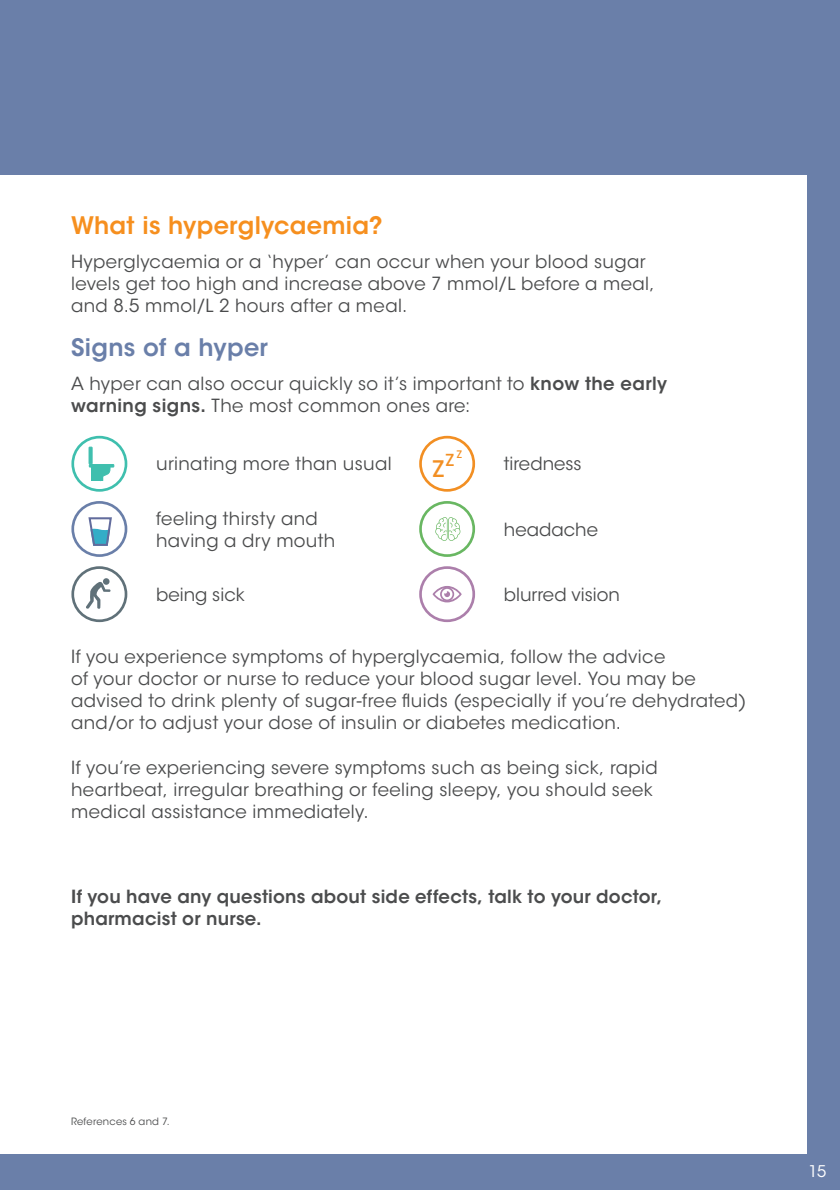
<style>
.page{position:relative;width:840px;height:1190px;background:#fff}
.page>*{position:absolute;margin:0;border:0;box-sizing:border-box;transform-origin:0 0}
.Intro_text{font:600 24px "ITC Avant Garde Std";letter-spacing:.01em;color:#f68f1e}
.Intro_text-2{font:600 24px "ITC Avant Garde Std";letter-spacing:.015em;color:#6a7fa9}
.t1{font:500 22.6px "ITC Avant Garde Std";color:#f28f23}
.Intro_text-3{font:18px/22px "ITC Avant Garde Std";letter-spacing:.02em;color:#4b4c4d}
.Intro_text-4{font:600 18px/22px "ITC Avant Garde Std";letter-spacing:.015em;color:#4b4c4d}
.Intro_text-5{font:18px "ITC Avant Garde Std";color:#4b4c4d}
.t2{font:500 16.4px "ITC Avant Garde Std";color:#f28f23}
.t3{font:16px "ITC Avant Garde Std";color:#fff}
.t4{font:500 10.2px "ITC Avant Garde Std";color:#f28f23}
.white_bullets___cros{font:10px "ITC Avant Garde Std";letter-spacing:.025em;color:#4b4c4d}
.s1{font-weight:600}
</style>
<div class="page">
<div style="left:0;top:0;width:839px;height:1190px;background:#6a7fa9"></div>
<div style="left:0;top:175px;width:806px;height:978px;background:#fff"></div>
<div style="left:71px;top:436px;width:56px;height:56px;border:3px solid #3fbfae;border-radius:50%"></div>
<div style="left:89px;top:464px;width:25px;height:3px;border:1px solid #3fbfae"></div>
<div style="left:92px;top:466px;width:11px;height:14px;background:#3fbfae"></div>
<div style="left:91px;top:466px;width:12px;height:14px;border:1px solid #3fbfae"></div>
<svg style="left:100px;top:466px;width:10px;height:13px"></svg>
<div style="left:89px;top:447px;width:3px;height:17px;border:1px solid #3fbfae"></div>
<div style="left:419px;top:436px;width:56px;height:56px;border:3px solid #f28f23;border-radius:50%"></div>
<div style="left:71px;top:501px;width:56px;height:56px;border:3px solid #6a7fa9;border-radius:50%"></div>
<svg style="left:88px;top:517px;width:24px;height:29px"></svg>
<div style="left:419px;top:501px;width:56px;height:56px;border:3px solid #69b762;border-radius:50%"></div>
<svg style="left:435px;top:517px;width:25px;height:24px"></svg>
<div style="left:71px;top:566px;width:56px;height:56px;border:3px solid #607179;border-radius:50%"></div>
<div style="left:103px;top:578px;width:6px;height:7px;background:#607179;border-radius:50%"></div>
<svg style="left:86px;top:582px;width:24px;height:27px"></svg>
<div style="left:419px;top:566px;width:56px;height:56px;border:3px solid #ac7fab;border-radius:50%"></div>
<svg style="left:432px;top:586px;width:30px;height:16px"></svg>
<p class="Intro_text" style="left:71px;top:210px;width:313px">What is hyperglycaemia?</p>
<p class="Intro_text-3" style="left:71px;top:250px;width:585px">Hyperglycaemia or a ‘hyper’ can occur when your blood sugar levels get too high and increase above 7 mmol/L before a meal, and 8.5 mmol/L 2 hours after a meal.</p>
<p class="Intro_text-2" style="left:71px;top:332px;width:198px">Signs of a hyper</p>
<p class="Intro_text-3" style="left:71px;top:372px;width:597px">A hyper can also occur quickly so it’s important to <span class="s1">know the early warning signs.</span> The most common ones are:</p>
<p class="t2" style="left:445px;top:450px;width:10px">Z</p>
<p class="t4" style="left:456px;top:448px;width:7px">Z</p>
<p class="Intro_text-3" style="left:156px;top:453px;width:237px">urinating more than usual</p>
<p class="t1" style="left:433px;top:455px;width:13px">Z</p>
<p class="Intro_text-5" style="left:504px;top:453px;width:79px">tiredness</p>
<p class="Intro_text-3" style="left:156px;top:507px;width:181px">feeling thirsty and having a dry mouth</p>
<p class="Intro_text-5" style="left:504px;top:518px;width:96px">headache</p>
<p class="Intro_text-5" style="left:156px;top:583px;width:90px">being sick</p>
<p class="Intro_text-5" style="left:504px;top:583px;width:118px">blurred vision</p>
<p class="Intro_text-3" style="left:71px;top:646px;width:676px">If you experience symptoms of hyperglycaemia, follow the advice<br>of your doctor or nurse to reduce your blood sugar level. You may be advised to drink plenty of sugar-free fluids (especially if you’re dehydrated) and/or to adjust your dose of insulin or diabetes medication.</p>
<p class="Intro_text-3" style="left:71px;top:757px;width:588px">If you’re experiencing severe symptoms such as being sick, rapid heartbeat, irregular breathing or feeling sleepy, you should seek medical assistance immediately.</p>
<p class="Intro_text-4" style="left:71px;top:885px;width:592px">If you have any questions about side effects, talk to your doctor, pharmacist or nurse.</p>
<p class="white_bullets___cros" style="left:71px;top:1115px;width:100px">References 6 and 7.</p>
<p class="t3" style="left:808px;top:1161px;width:19px">15</p>
</div>
